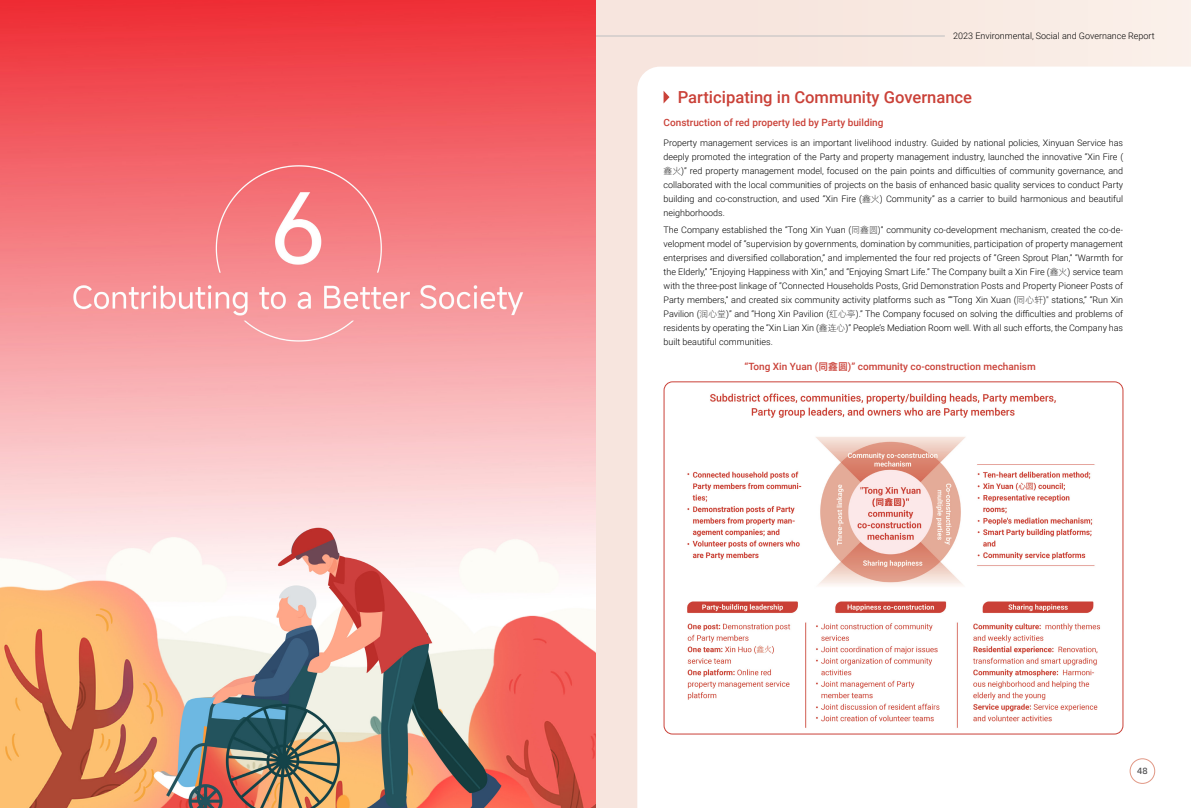
<style>
.page{position:relative;width:1191px;height:808px;background:#fff}
.page>*{position:absolute;margin:0;border:0;box-sizing:border-box;transform-origin:0 0}
.t1{font:500 16.6px "Roboto";color:#ca4138}
.t2{font:500 10px "Roboto";color:#ca4138}
.t3{font:300 9px/14px "Roboto";color:#000;text-align:justify}
.t4{font:9px "Alibaba Pu Hui Ti 2 65 Medium";color:#4c4c4e}
.s1{font-family:"Alibaba Pu Hui Ti L";font-weight:400}
.s2{font-family:"Alibaba Pu Hui Ti M";font-weight:400}
</style>
<div class="page">
<div style="left:595px;top:0;width:596px;height:808px;background:#f7e5de"></div>
<div style="left:637px;top:67px;width:554px;height:741px;background:#fff"></div>
<svg style="left:663px;top:91px;width:6px;height:12px"></svg>
<img style="left:685px;top:392px;width:421px;height:340px">
<div style="left:1129px;top:758px;width:26px;height:26px;border:1px solid #e19885;border-radius:50%"></div>
<hr style="left:286px;top:36px;width:659px;height:1px;background:#bcbec0">
<img style="left:0;top:0;width:595px;height:808px">
<p class="t3" style="left:953px;top:28px;width:203px">2023 Environmental, Social and Governance Report</p>
<h1 class="t1" style="left:677px;top:86px;width:296px">Participating in Community Governance</h1>
<p class="t2" style="left:663px;top:116px;width:221px">Construction of red property led by Party building</p>
<p class="t3" style="left:663px;top:135px;width:461px">Property management services is an important livelihood industry. Guided by national policies, Xinyuan Service has deeply promoted the integration of the Party and property management industry, launched the innovative “Xin Fire (<span class="s1">鑫火</span>)” red property management model, focused on the pain points and difficulties of community governance, and collaborated with the local communities of projects on the basis of enhanced basic quality services to conduct Party building and co-construction, and used “Xin Fire (<span class="s1">鑫火</span>) Community” as a carrier to build harmonious and beautiful neighborhoods.</p>
<p class="t3" style="left:663px;top:222px;width:461px">The Company established the “Tong Xin Yuan (<span class="s1">同鑫圆</span>)” community co-development mechanism, created the co-de&shy;velopment model of “supervision by governments, domination by communities, participation of property management enterprises and diversified collaboration,” and implemented the four red projects of “Green Sprout Plan,” “Warmth for the Elderly,” “Enjoying Happiness with Xin,” and “Enjoying Smart Life.” The Company built a Xin Fire (<span class="s1">鑫火</span>) service team with the three-post linkage of “Connected Households Posts, Grid Demonstration Posts and Property Pioneer Posts of Party members,” and created six community activity platforms such as ““Tong Xin Xuan (<span class="s1">同心轩</span>)" stations,” “Run Xin Pavilion (<span class="s1">润心堂</span>)” and “Hong Xin Pavilion (<span class="s1">红心亭</span>).” The Company focused on solving the difficulties and problems of residents by operating the “Xin Lian Xin (<span class="s1">鑫连心</span>)” People’s Mediation Room well. With all such efforts, the Company has built beautiful communities.</p>
<p class="t2" style="left:744px;top:360px;width:293px">“Tong Xin Yuan (<span class="s2">同鑫圆</span>)” community co-construction mechanism</p>
<p class="t4" style="left:1137px;top:764px;width:12px">48</p>
</div>
